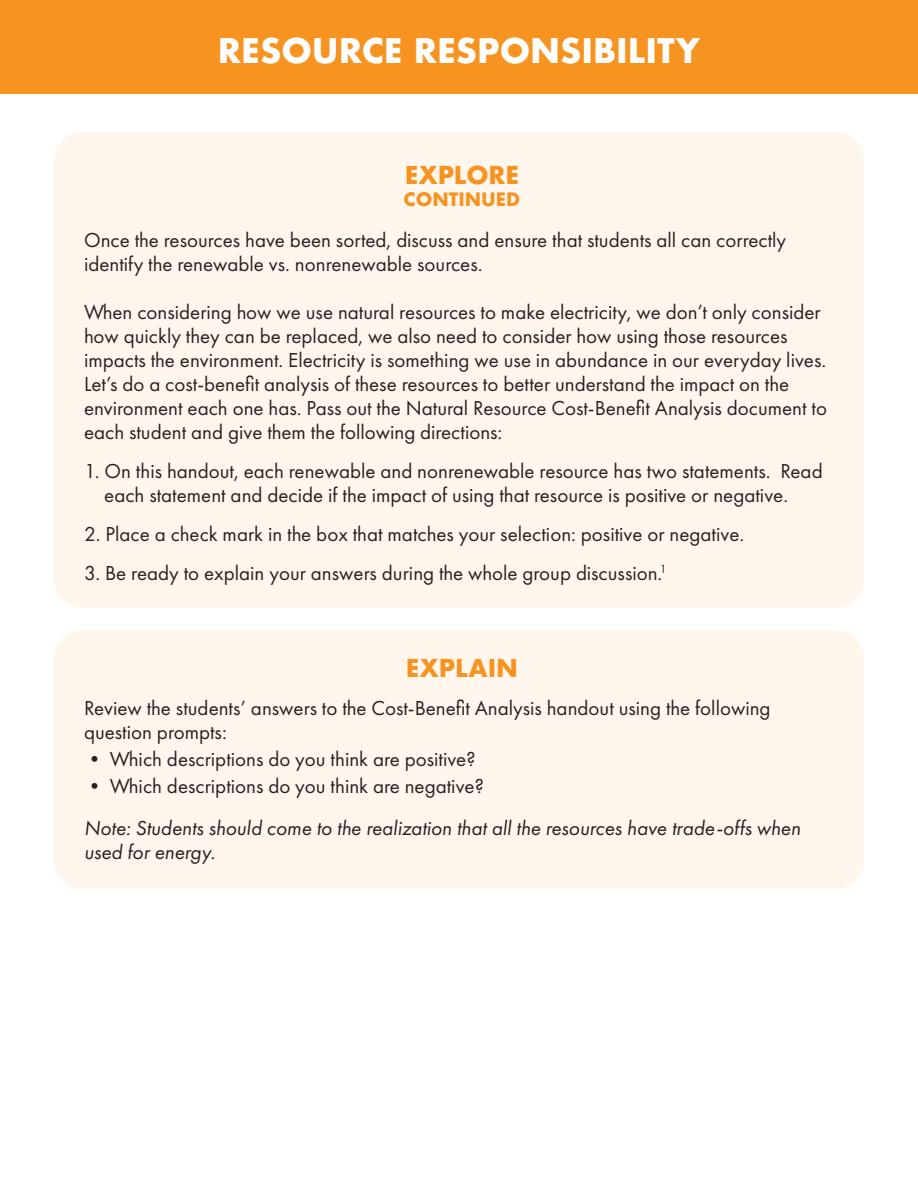
<style>
.page{position:relative;width:918px;height:1188px;background:#fff}
.page>*{position:absolute;margin:0;border:0;box-sizing:border-box;transform-origin:0 0}
.t1{font:700 33px "Futura";color:#fff}
.t2{font:700 24px "Futura";color:#f79320}
.t3{font:21px/24px "Futura PT";color:#272222}
.t4{font:italic 21px/24px "Futura PT";color:#272222}
.t5{font:700 18px "Futura";color:#f79320}
</style>
<div class="page">
<div style="left:0;top:0;width:918px;height:94px;background:#f79320"></div>
<div style="left:54px;top:132px;width:810px;height:476px;background:#fff7ee;border-radius:28px"></div>
<div style="left:54px;top:630px;width:810px;height:259px;background:#fff7ee;border-radius:28px"></div>
<h1 class="t1" style="left:218px;top:27px;width:484px">RESOURCE RESPONSIBILITY</h1>
<p class="t2" style="left:405px;top:157px;width:116px">EXPLORE</p>
<p class="t5" style="left:404px;top:186px;width:118px">CONTINUED</p>
<p class="t3" style="left:84px;top:228px;width:704px">Once the resources have been sorted, discuss and ensure that students all can correctly identify the renewable vs. nonrenewable sources.</p>
<p class="t3" style="left:84px;top:300px;width:745px">When considering how we use natural resources to make electricity, we don’t only consider how quickly they can be replaced, we also need to consider how using those resources impacts the environment. Electricity is something we use in abundance in our everyday lives.<br>Let’s do a cost-benefit analysis of these resources to better understand the impact on the environment each one has. Pass out the Natural Resource Cost-Benefit Analysis document to each student and give them the following directions:</p>
<p class="t3" style="left:104px;top:459px;width:720px;text-indent:-20px">1. On this handout, each renewable and nonrenewable resource has two statements. Read each statement and decide if the impact of using that resource is positive or negative.</p>
<p class="t3" style="left:84px;top:522px;width:662px">2. Place a check mark in the box that matches your selection: positive or negative.</p>
<p class="t3" style="left:84px;top:561px;width:584px">3. Be ready to explain your answers during the whole group discussion.<sup>1</sup></p>
<p class="t2" style="left:406px;top:650px;width:114px">EXPLAIN</p>
<p class="t3" style="left:84px;top:695px;width:688px">Review the students’ answers to the Cost-Benefit Analysis handout using the following question prompts:</p>
<p class="t3" style="left:84px;top:746px;width:393px">• Which descriptions do you think are positive?</p>
<p class="t3" style="left:84px;top:773px;width:401px">• Which descriptions do you think are negative?</p>
<p class="t4" style="left:84px;top:815px;width:718px">Note: Students should come to the realization that all the resources have trade-offs when used for energy.</p>
</div>
